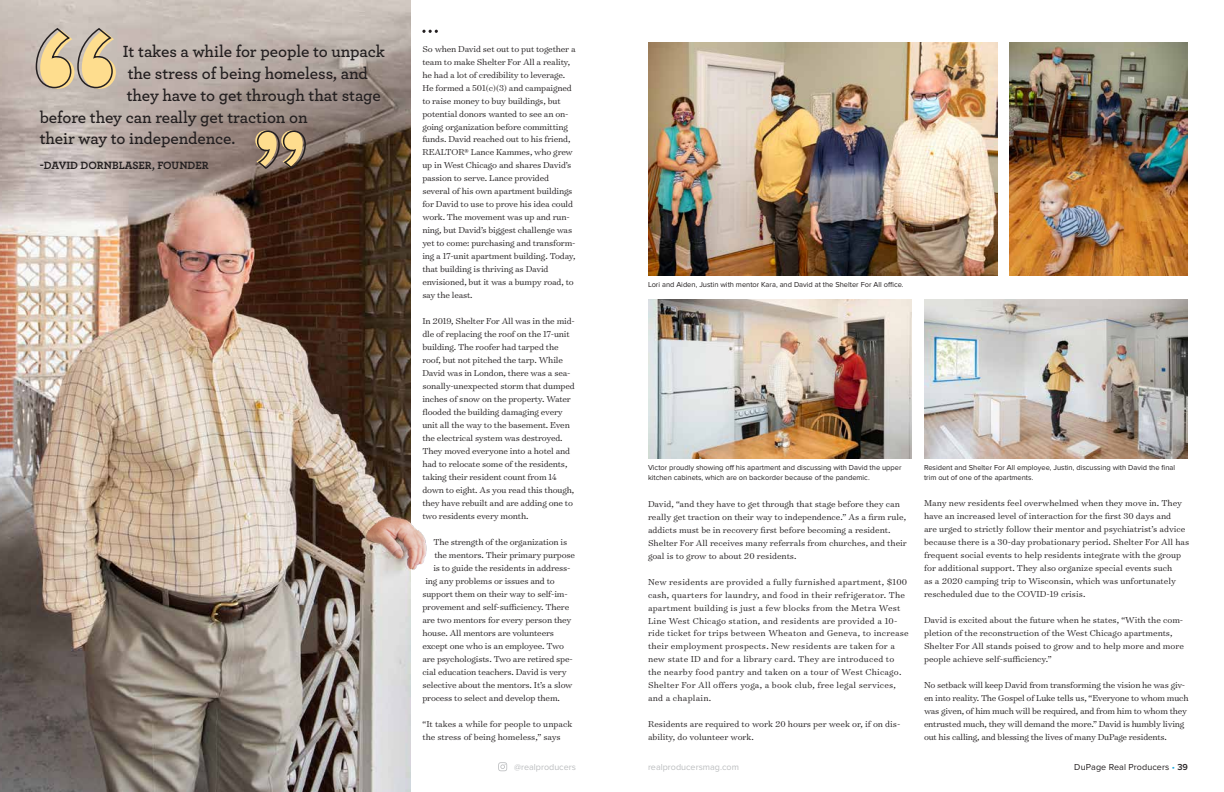
<style>
.page{position:relative;width:1224px;height:792px;background:#fff}
.page>*{position:absolute;margin:0;border:0;box-sizing:border-box;transform-origin:0 0}
.t1{font:600 17px "Archer Pro";letter-spacing:-.005em;color:#231f20}
.t2{font:700 11.1px "Archer Pro";color:#231f20}
.t3{font:300 9.8px/13px "Surveyor Text";letter-spacing:-.015em;color:#231f20}
.t4{font:300 9.8px/13px "Surveyor Text";letter-spacing:.02em;color:#231f20}
.t5{font:9px "Proxima Nova";color:#bcbec0}
.t6{font:9px "Proxima Nova";letter-spacing:.01em;color:#231f20}
.t7{font:7.5px/10px "Proxima Nova";color:#231f20}
.s1{color:#19a8e0}
.s2{font-weight:600}
</style>
<div class="page">
<svg style="left:498px;top:762px;width:9px;height:9px"></svg>
<img style="left:648px;top:43px;width:349px;height:233px">
<img style="left:1009px;top:43px;width:179px;height:233px">
<img style="left:0;top:0;width:410px;height:792px">
<img style="left:924px;top:299px;width:264px;height:159px">
<img style="left:648px;top:299px;width:264px;height:159px">
<svg style="left:422px;top:30px;width:16px;height:3px"></svg>
<svg style="left:35px;top:27px;width:81px;height:62px;background:#d0bc94"></svg>
<svg style="left:255px;top:130px;width:52px;height:40px;background:#a48e69"></svg>
<img style="left:327px;top:477px;width:100px;height:122px">
<h1 class="t1" style="left:123px;top:39px;width:264px">It takes a while for people to unpack</h1>
<h1 class="t1" style="left:128px;top:61px;width:242px">the stress of being homeless, and</h1>
<h1 class="t1" style="left:127px;top:83px;width:256px">they have to get through that stage</h1>
<h1 class="t1" style="left:40px;top:104px;width:269px">before they can really get traction on</h1>
<h1 class="t1" style="left:40px;top:126px;width:197px">their way to independence.</h1>
<p class="t2" style="left:40px;top:156px;width:171px">-DAVID DORNBLASER, FOUNDER</p>
<p class="t3" style="left:422px;top:42px;width:155px">So when David set out to put together a team to make Shelter For All a reality, he had a lot of credibility to leverage.<br>He formed a 501(c)(3) and campaigned to raise money to buy buildings, but potential donors wanted to see an on&shy;going organization before committing funds. David reached out to his friend, REALTOR® Lance Kammes, who grew up in West Chicago and shares David’s passion to serve. Lance provided several of his own apartment buildings for David to use to prove his idea could work. The movement was up and run&shy;ning, but David’s biggest challenge was yet to come: purchasing and transform&shy;ing a 17-unit apartment building. Today, that building is thriving as David envisioned, but it was a bumpy road, to say the least.</p>
<p class="t3" style="left:422px;top:315px;width:154px">In 2019, Shelter For All was in the mid&shy;dle of replacing the roof on the 17-unit building. The roofer had tarped the roof, but not pitched the tarp. While David was in London, there was a sea&shy;sonally-unexpected storm that dumped inches of snow on the property. Water flooded the building damaging every unit all the way to the basement. Even the electrical system was destroyed.<br>They moved everyone into a hotel and had to relocate some of the residents, taking their resident count from 14 down to eight. As you read this though, they have rebuilt and are adding one to two residents every month.</p>
<p class="t3" style="left:433px;top:536px;width:135px">The strength of the organization is</p>
<p class="t3" style="left:434px;top:549px;width:142px">the mentors. Their primary purpose</p>
<p class="t3" style="left:433px;top:562px;width:138px">is to guide the residents in address-</p>
<p class="t3" style="left:425px;top:575px;width:131px">ing any problems or issues and to</p>
<p class="t3" style="left:422px;top:588px;width:147px">support them on their way to self-im-</p>
<p class="t3" style="left:422px;top:601px;width:148px">provement and self-sufficiency. There</p>
<p class="t3" style="left:422px;top:614px;width:150px">are two mentors for every person they</p>
<p class="t3" style="left:422px;top:627px;width:133px">house. All mentors are volunteers</p>
<p class="t3" style="left:422px;top:640px;width:143px">except one who is an employee. Two</p>
<p class="t3" style="left:422px;top:653px;width:152px">are psychologists. Two are retired spe-</p>
<p class="t3" style="left:422px;top:666px;width:146px">cial education teachers. David is very</p>
<p class="t3" style="left:422px;top:678px;width:152px">selective about the mentors. It’s a slow</p>
<p class="t3" style="left:422px;top:691px;width:139px">process to select and develop them.</p>
<p class="t3" style="left:422px;top:717px;width:151px">“It takes a while for people to unpack the stress of being homeless,” says</p>
<p class="t7" style="left:648px;top:280px;width:257px">Lori and Aiden, Justin with mentor Kara, and David at the Shelter For All office.</p>
<p class="t7" style="left:648px;top:462px;width:255px">Victor proudly showing off his apartment and discussing with David the upper kitchen cabinets, which are on backorder because of the pandemic.</p>
<p class="t3" style="left:648px;top:497px;width:260px">David, “and they have to get through that stage before they can really get traction on their way to independence.” As a firm rule, addicts must be in recovery first before becoming a resident.<br>Shelter For All receives many referrals from churches, and their goal is to grow to about 20 residents.</p>
<p class="t4" style="left:648px;top:575px;width:262px">New residents are provided a fully furnished apartment, $100 cash, quarters for laundry, and food in their refrigerator. The apartment building is just a few blocks from the Metra West Line West Chicago station, and residents are provided a 10- ride ticket for trips between Wheaton and Geneva, to increase their employment prospects. New residents are taken for a new state ID and for a library card. They are introduced to the nearby food pantry and taken on a tour of West Chicago.<br>Shelter For All offers yoga, a book club, free legal services, and a chaplain.</p>
<p class="t3" style="left:648px;top:718px;width:254px">Residents are required to work 20 hours per week or, if on dis&shy;ability, do volunteer work.</p>
<p class="t7" style="left:924px;top:462px;width:253px">Resident and Shelter For All employee, Justin, discussing with David the final trim out of one of the apartments.</p>
<p class="t3" style="left:924px;top:497px;width:267px">Many new residents feel overwhelmed when they move in. They have an increased level of interaction for the first 30 days and<br>are urged to strictly follow their mentor and psychiatrist’s advice because there is a 30-day probationary period. Shelter For All has frequent social events to help residents integrate with the group for additional support. They also organize special events such<br>as a 2020 camping trip to Wisconsin, which was unfortunately rescheduled due to the COVID-19 crisis.</p>
<p class="t3" style="left:924px;top:614px;width:261px">David is excited about the future when he states, “With the com&shy;pletion of the reconstruction of the West Chicago apartments, Shelter For All stands poised to grow and to help more and more people achieve self-sufficiency.”</p>
<p class="t3" style="left:924px;top:679px;width:266px">No setback will keep David from transforming the vision he was giv&shy;en into reality. The Gospel of Luke tells us, “Everyone to whom much was given, of him much will be required, and from him to whom they entrusted much, they will demand the more.” David is humbly living out his calling, and blessing the lives of many DuPage residents.</p>
<p class="t5" style="left:514px;top:762px;width:63px">@realproducers</p>
<p class="t5" style="left:648px;top:762px;width:92px">realproducersmag.com</p>
<p class="t6" style="left:1074px;top:762px;width:115px">DuPage Real Producers <span class="s1">•</span> <span class="s2">39</span></p>
</div>
